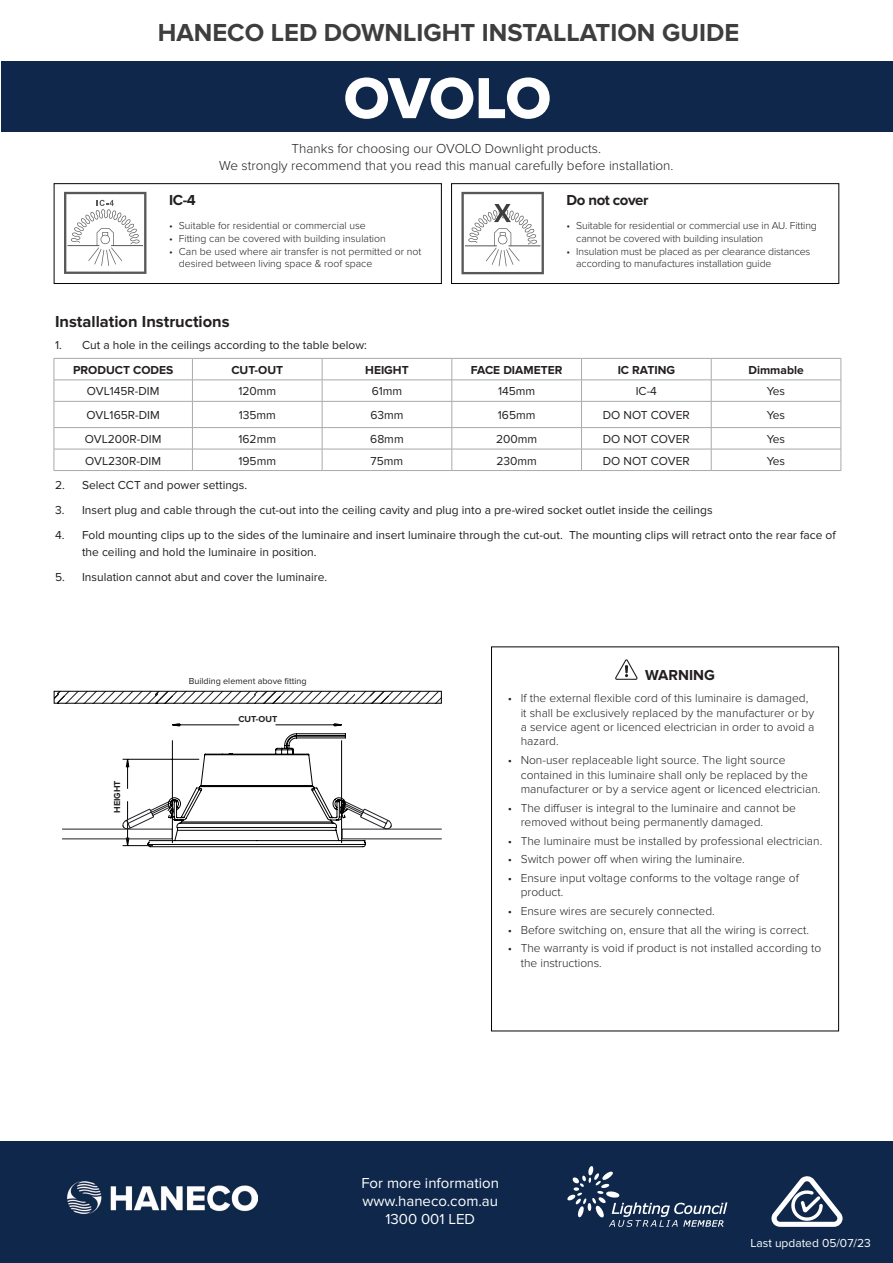
<style>
.page{position:relative;width:893px;height:1263px;background:#fff}
.page>*{position:absolute;margin:0;border:0;box-sizing:border-box;transform-origin:0 0}
.t1{font:60px "Proxima Nova Extrabld";letter-spacing:-.02em;color:#fff}
.t2{font:700 25.5px "Proxima Nova";color:#3e3e3f}
.t3{font:700 16.5px "Proxima Nova";color:#231f20}
.t4{font:15px "Proxima Nova";color:#fff}
.t5{font:700 15px "Proxima Nova";letter-spacing:-.03em;color:#231f20}
.t6{font:700 15px "Proxima Nova";color:#231f20}
.t7{font:300 13.5px "Proxima Nova";color:#231f20}
.t8{font:300 12px/14.4px "Proxima Nova";color:#231f20}
.t9{font:12px/16.5px "Proxima Nova";color:#231f20}
.t10{font:700 12px "Proxima Nova";color:#231f20}
.t11{font:12px "Proxima Nova";color:#fff}
.t12{font:300 10.5px/12.6px "Proxima Nova";letter-spacing:-.01em;color:#231f20}
.t13{font:9px "Proxima Nova";color:#231f20}
.t14{font:700 9px "Proxima Nova";color:#231f20}
</style>
<div class="page">
<div style="left:1px;top:62px;width:892px;height:70px;background:#0e274a"></div>
<div style="left:0;top:1142px;width:892px;height:121px;background:#0e274a"></div>
<svg style="left:771px;top:1176px;width:72px;height:51px"></svg>
<svg style="left:567px;top:1166px;width:160px;height:61px"></svg>
<hr style="left:54px;top:358px;width:138px;height:1px;background:#a8a9ad">
<hr style="left:192px;top:358px;width:130px;height:1px;background:#a8a9ad">
<hr style="left:322px;top:358px;width:130px;height:1px;background:#a8a9ad">
<hr style="left:452px;top:358px;width:129px;height:1px;background:#a8a9ad">
<hr style="left:581px;top:358px;width:130px;height:1px;background:#a8a9ad">
<hr style="left:711px;top:358px;width:130px;height:1px;background:#a8a9ad">
<hr style="left:54px;top:380px;width:138px;height:1px;background:#a8a9ad">
<hr style="left:192px;top:380px;width:130px;height:1px;background:#a8a9ad">
<hr style="left:322px;top:380px;width:130px;height:1px;background:#a8a9ad">
<hr style="left:54px;top:401px;width:138px;height:1px;background:#a8a9ad">
<hr style="left:192px;top:401px;width:130px;height:1px;background:#a8a9ad">
<hr style="left:322px;top:401px;width:130px;height:1px;background:#a8a9ad">
<hr style="left:322px;top:427px;width:130px;height:1px;background:#a8a9ad">
<hr style="left:452px;top:380px;width:129px;height:1px;background:#a8a9ad">
<hr style="left:452px;top:401px;width:129px;height:1px;background:#a8a9ad">
<hr style="left:452px;top:427px;width:129px;height:1px;background:#a8a9ad">
<hr style="left:581px;top:380px;width:130px;height:1px;background:#a8a9ad">
<hr style="left:711px;top:380px;width:130px;height:1px;background:#a8a9ad">
<hr style="left:581px;top:401px;width:130px;height:1px;background:#a8a9ad">
<hr style="left:711px;top:401px;width:130px;height:1px;background:#a8a9ad">
<hr style="left:581px;top:427px;width:130px;height:1px;background:#a8a9ad">
<hr style="left:711px;top:427px;width:130px;height:1px;background:#a8a9ad">
<hr style="left:54px;top:427px;width:139px;height:1px;background:#a8a9ad">
<hr style="left:193px;top:427px;width:129px;height:1px;background:#a8a9ad">
<hr style="left:54px;top:449px;width:139px;height:1px;background:#a8a9ad">
<svg style="left:54px;top:359px;width:1px;height:111px"></svg>
<svg style="left:192px;top:359px;width:1px;height:111px"></svg>
<hr style="left:54px;top:470px;width:139px;height:1px;background:#a8a9ad">
<hr style="left:193px;top:449px;width:129px;height:1px;background:#a8a9ad">
<svg style="left:322px;top:359px;width:1px;height:111px"></svg>
<hr style="left:193px;top:470px;width:129px;height:1px;background:#a8a9ad">
<hr style="left:322px;top:449px;width:130px;height:1px;background:#a8a9ad">
<hr style="left:322px;top:470px;width:130px;height:1px;background:#a8a9ad">
<hr style="left:452px;top:449px;width:129px;height:1px;background:#a8a9ad">
<svg style="left:452px;top:359px;width:1px;height:111px"></svg>
<hr style="left:452px;top:470px;width:129px;height:1px;background:#a8a9ad">
<hr style="left:581px;top:449px;width:130px;height:1px;background:#a8a9ad">
<svg style="left:581px;top:359px;width:1px;height:111px"></svg>
<hr style="left:711px;top:449px;width:130px;height:1px;background:#a8a9ad">
<hr style="left:581px;top:470px;width:130px;height:1px;background:#a8a9ad">
<hr style="left:711px;top:470px;width:130px;height:1px;background:#a8a9ad">
<svg style="left:711px;top:359px;width:1px;height:111px"></svg>
<svg style="left:841px;top:359px;width:1px;height:111px"></svg>
<div style="left:491px;top:646px;width:348px;height:385px;border:1px solid #040503"></div>
<svg style="left:615px;top:659px;width:23px;height:21px"></svg>
<svg style="left:56px;top:693px;width:384px;height:9px"></svg>
<div style="left:54px;top:691px;width:388px;height:13px;border:1px solid #000"></div>
<svg style="left:461px;top:192px;width:83px;height:82px"></svg>
<div style="left:54px;top:183px;width:388px;height:101px;border:1px solid #040503"></div>
<div style="left:451px;top:183px;width:388px;height:101px;border:1px solid #040503"></div>
<svg style="left:64px;top:192px;width:82px;height:82px"></svg>
<svg style="left:62px;top:723px;width:380px;height:124px"></svg>
<img style="left:68px;top:1181px;width:190px;height:33px">
<p class="t2" style="left:158px;top:18px;width:583px">HANECO LED DOWNLIGHT INSTALLATION GUIDE</p>
<p class="t1" style="left:344px;top:64px;width:209px">OVOLO</p>
<p class="t7" style="left:292px;top:143px;width:311px">Thanks for choosing our OVOLO Downlight products.</p>
<p class="t7" style="left:219px;top:159px;width:456px">We strongly recommend that you read this manual carefully before installation.</p>
<p class="t5" style="left:169px;top:192px;width:28px">IC-4</p>
<p class="t5" style="left:567px;top:192px;width:83px">Do not cover</p>
<p class="t12" style="left:169px;top:220px;width:198px">• Suitable for residential or commercial use</p>
<p class="t12" style="left:169px;top:233px;width:218px">• Fitting can be covered with building insulation</p>
<p class="t12" style="left:179px;top:245px;width:244px;text-indent:-10px">• Can be used where air transfer is not permitted or not desired between living space &amp; roof space</p>
<p class="t3" style="left:55px;top:312px;width:176px">Installation Instructions</p>
<p class="t9" style="left:55px;top:337px;width:314px">1. Cut a hole in the ceilings according to the table below:</p>
<p class="t12" style="left:576px;top:220px;width:242px;text-indent:-10px">• Suitable for residential or commercial use in AU. Fitting cannot be covered with building insulation</p>
<p class="t12" style="left:576px;top:245px;width:236px;text-indent:-10px">• Insulation must be placed as per clearance distances according to manufactures installation guide</p>
<p class="t10" style="left:73px;top:363px;width:102px">PRODUCT CODES</p>
<p class="t10" style="left:231px;top:363px;width:53px">CUT-OUT</p>
<p class="t10" style="left:365px;top:363px;width:45px">HEIGHT</p>
<p class="t10" style="left:471px;top:363px;width:93px">FACE DIAMETER</p>
<p class="t10" style="left:618px;top:363px;width:59px">IC RATING</p>
<p class="t10" style="left:748px;top:363px;width:57px">Dimmable</p>
<p class="t9" style="left:87px;top:383px;width:74px">OVL145R-DIM</p>
<p class="t9" style="left:238px;top:383px;width:39px">120mm</p>
<p class="t9" style="left:372px;top:383px;width:32px">61mm</p>
<p class="t9" style="left:498px;top:383px;width:39px">145mm</p>
<p class="t9" style="left:636px;top:383px;width:23px">IC-4</p>
<p class="t9" style="left:767px;top:383px;width:20px">Yes</p>
<p class="t9" style="left:87px;top:407px;width:75px">OVL165R-DIM</p>
<p class="t9" style="left:239px;top:407px;width:39px">135mm</p>
<p class="t9" style="left:370px;top:407px;width:35px">63mm</p>
<p class="t9" style="left:498px;top:407px;width:39px">165mm</p>
<p class="t9" style="left:603px;top:407px;width:89px">DO NOT COVER</p>
<p class="t9" style="left:767px;top:407px;width:20px">Yes</p>
<p class="t9" style="left:85px;top:431px;width:78px">OVL200R-DIM</p>
<p class="t9" style="left:238px;top:431px;width:39px">162mm</p>
<p class="t9" style="left:370px;top:431px;width:35px">68mm</p>
<p class="t9" style="left:496px;top:431px;width:43px">200mm</p>
<p class="t9" style="left:603px;top:431px;width:89px">DO NOT COVER</p>
<p class="t9" style="left:767px;top:431px;width:20px">Yes</p>
<p class="t9" style="left:85px;top:452px;width:77px">OVL230R-DIM</p>
<p class="t9" style="left:238px;top:452px;width:39px">195mm</p>
<p class="t9" style="left:371px;top:452px;width:34px">75mm</p>
<p class="t9" style="left:496px;top:452px;width:42px">230mm</p>
<p class="t9" style="left:603px;top:452px;width:89px">DO NOT COVER</p>
<p class="t9" style="left:767px;top:452px;width:20px">Yes</p>
<p class="t9" style="left:55px;top:477px;width:194px">2. Select CCT and power settings.</p>
<p class="t9" style="left:55px;top:502px;width:659px">3. Insert plug and cable through the cut-out into the ceiling cavity and plug into a pre-wired socket outlet inside the ceilings</p>
<p class="t9" style="left:82px;top:527px;width:755px;text-indent:-27px">4. Fold mounting clips up to the sides of the luminaire and insert luminaire through the cut-out. The mounting clips will retract onto the rear face of the ceiling and hold the luminaire in position.</p>
<p class="t9" style="left:55px;top:569px;width:274px">5. Insulation cannot abut and cover the luminaire.</p>
<p class="t14" style="left:112px;top:813px;width:34px;rotate:-90deg">HEIGHT</p>
<p class="t13" style="left:189px;top:675px;width:119px">Building element above fitting</p>
<p class="t14" style="left:238px;top:714px;width:40px">CUT-OUT</p>
<p class="t6" style="left:645px;top:666px;width:71px">WARNING</p>
<p class="t8" style="left:521px;top:691px;width:295px;text-indent:-13px">• If the external flexible cord of this luminaire is damaged, it shall be exclusively replaced by the manufacturer or by a service agent or licenced electrician in order to avoid a hazard.</p>
<p class="t8" style="left:521px;top:753px;width:301px;text-indent:-13px">• Non-user replaceable light source. The light source contained in this luminaire shall only be replaced by the manufacturer or by a service agent or licenced electrician.</p>
<p class="t8" style="left:521px;top:801px;width:277px;text-indent:-13px">• The diffuser is integral to the luminaire and cannot be removed without being permanently damaged.</p>
<p class="t8" style="left:508px;top:834px;width:316px">• The luminaire must be installed by professional electrician.</p>
<p class="t8" style="left:508px;top:852px;width:238px">• Switch power off when wiring the luminaire.</p>
<p class="t8" style="left:521px;top:871px;width:280px;text-indent:-13px">• Ensure input voltage conforms to the voltage range of product.</p>
<p class="t8" style="left:508px;top:904px;width:208px">• Ensure wires are securely connected.</p>
<p class="t8" style="left:508px;top:923px;width:303px">• Before switching on, ensure that all the wiring is correct.</p>
<p class="t8" style="left:521px;top:941px;width:302px;text-indent:-13px">• The warranty is void if product is not installed according to the instructions.</p>
<p class="t4" style="left:361px;top:1174px;width:139px">For more information</p>
<p class="t4" style="left:362px;top:1192px;width:137px">www.haneco.com.au</p>
<p class="t4" style="left:385px;top:1210px;width:91px">1300 001 LED</p>
<p class="t11" style="left:750px;top:1236px;width:122px">Last updated 05/07/23</p>
</div>
